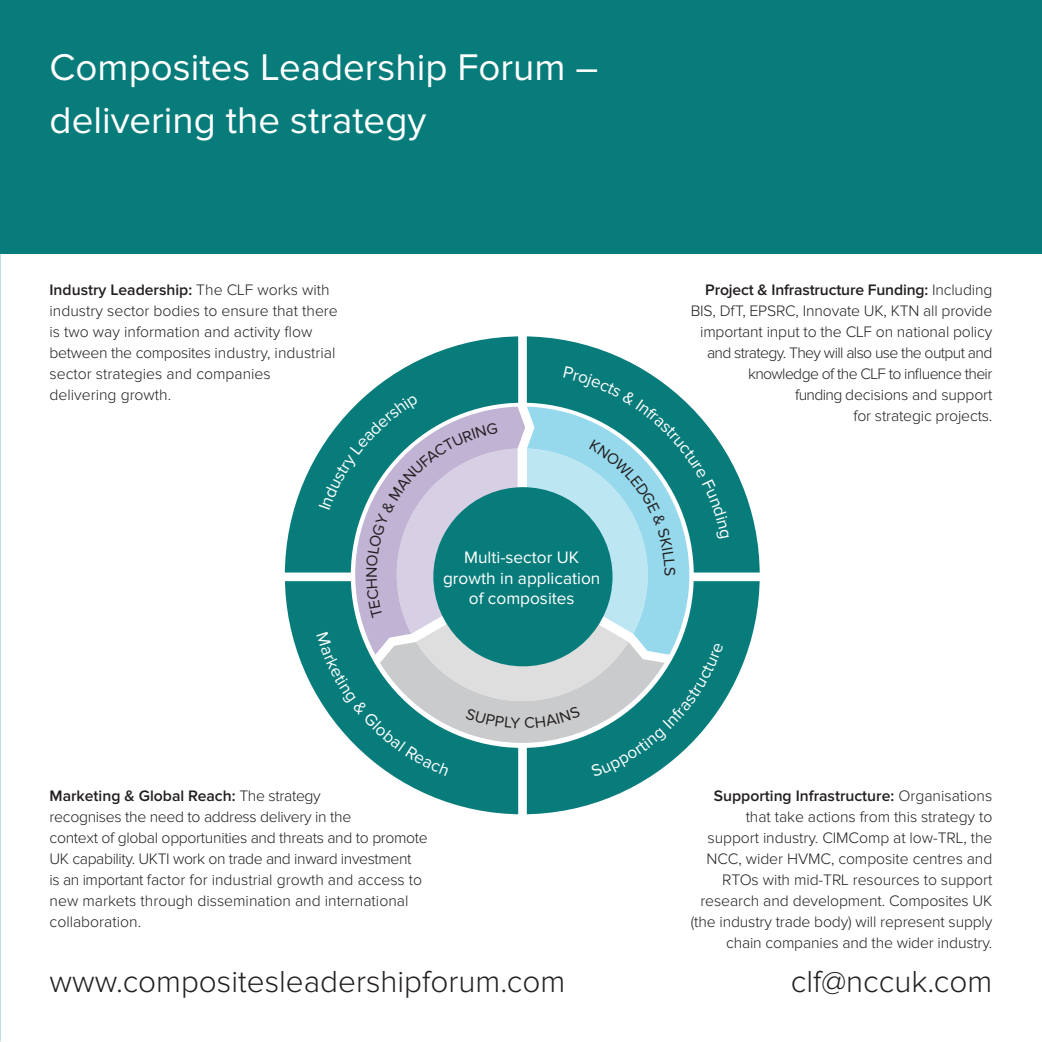
<style>
.page{position:relative;width:1042px;height:1042px;background:#fff}
.page>*{position:absolute;margin:0;border:0;box-sizing:border-box;transform-origin:0 0}
.t1{font:38.5px/52.5px "Proxima Nova";color:#fff}
.t2{font:300 31.5px "Proxima Nova";color:#231f20}
.t3{font:17.15px/20.7px "Proxima Nova";color:#fff;text-align:center}
.body{font:300 15.75px/21px "Proxima Nova";letter-spacing:-.01em;color:#231f20}
.s1{font-weight:600}
</style>
<div class="page">
<hr style="left:1041px;top:253px;width:1px;height:149px;background:#cacbcc">
<div style="left:0;top:0;width:1042px;height:253px;background:#087c7b"></div>
<svg style="left:285px;top:336px;width:475px;height:478px"></svg>
<div style="left:251px;top:572px;width:540px;height:9px;background:#fff"></div>
<div style="left:518px;top:304px;width:9px;height:543px;background:#fff"></div>
<svg style="left:316px;top:366px;width:413px;height:411px;background:#67a9ae"></svg>
<p class="t1" style="left:50px;top:42px;width:550px">Composites Leadership Forum – delivering the strategy</p>
<p class="body" style="left:50px;top:280px;width:290px"><span class="s1">Industry Leadership:</span> The CLF works with industry sector bodies to ensure that there is two way information and activity flow between the composites industry, industrial sector strategies and companies delivering growth.</p>
<p class="t3" style="left:443px;top:547px;width:159px">Multi-sector UK growth in application of composites</p>
<p class="body" style="left:50px;top:786px;width:379px"><span class="s1">Marketing &amp; Global Reach:</span> The strategy<br>recognises the need to address delivery in the<br>context of global opportunities and threats and to promote UK capability. UKTI work on trade and inward investment<br>is an important factor for industrial growth and access to new markets through dissemination and international collaboration.</p>
<p class="body" style="left:691px;top:280px;width:303px;text-align:right"><span class="s1">Project &amp; Infrastructure Funding:</span> Including BIS, DfT, EPSRC, Innovate UK, KTN all provide important input to the CLF on national policy and strategy. They will also use the output and knowledge of the CLF to influence their<br>funding decisions and support<br>for strategic projects.</p>
<p class="body" style="left:691px;top:786px;width:303px;text-align:right"><span class="s1">Supporting Infrastructure:</span> Organisations that take actions from this strategy to support industry. CIMComp at low-TRL, the NCC, wider HVMC, composite centres and RTOs with mid-TRL resources to support research and development. Composites UK (the industry trade body) will represent supply chain companies and the wider industry.</p>
<p class="t2" style="left:50px;top:967px;width:517px">www.compositesleadershipforum.com</p>
<p class="t2" style="left:791px;top:967px;width:203px">clf@nccuk.com</p>
</div>
